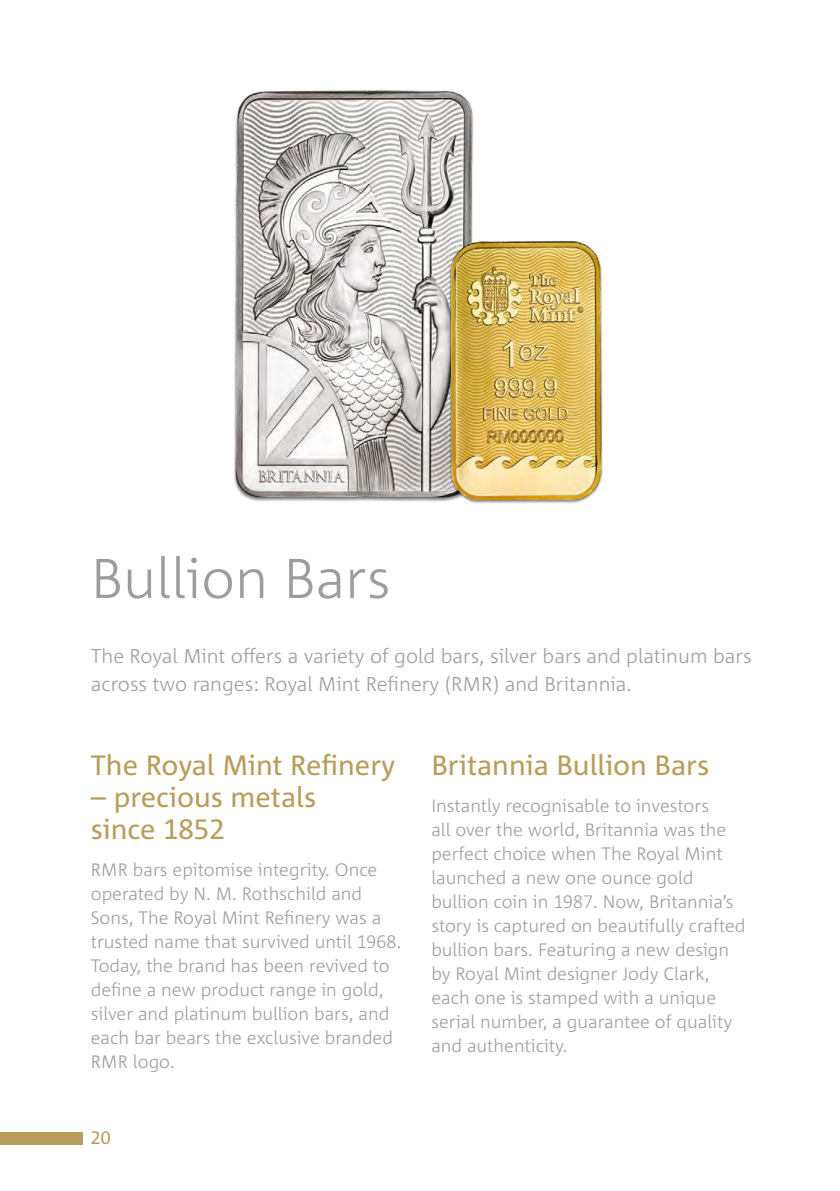
<style>
.page{position:relative;width:840px;height:1191px;background:#fff}
.page>*{position:absolute;margin:0;border:0;box-sizing:border-box;transform-origin:0 0}
.t1{font:300 56px "Corpid C3";color:#9d9d9c}
.t2{font:28px/32px "Corpid C3";color:#b99d5d}
.t3{font:300 20px/28px "Corpid C3";color:#9d9d9c}
.t4{font:300 18px/24px "Corpid C3";color:#9d9d9c}
.t5{font:18px "Corpid C3";color:#b99d5d}
</style>
<div class="page">
<img style="left:234px;top:90px;width:239px;height:412px">
<div style="left:448px;top:242px;width:155px;height:262px;background:#000;opacity:.5"></div>
<img style="left:449px;top:232px;width:154px;height:267px">
<div style="left:0;top:1131px;width:83px;height:13px;background:#b99d5d"></div>
<h1 class="t1" style="left:91px;top:543px;width:301px">Bullion Bars</h1>
<p class="t3" style="left:91px;top:641px;width:662px">The Royal Mint offers a variety of gold bars, silver bars and platinum bars across two ranges: Royal Mint Refinery (RMR) and Britannia.</p>
<h2 class="t2" style="left:91px;top:748px;width:306px">The Royal Mint Refinery</h2>
<h2 class="t2" style="left:91px;top:780px;width:227px">– precious metals since 1852</h2>
<p class="t4" style="left:91px;top:856px;width:312px">RMR bars epitomise integrity. Once operated by N. M. Rothschild and<br>Sons, The Royal Mint Refinery was a trusted name that survived until 1968.<br>Today, the brand has been revived to define a new product range in gold, silver and platinum bullion bars, and each bar bears the exclusive branded<br>RMR logo.</p>
<p class="t5" style="left:91px;top:1126px;width:21px">20</p>
<h2 class="t2" style="left:431px;top:748px;width:279px">Britannia Bullion Bars</h2>
<p class="t4" style="left:431px;top:792px;width:315px">Instantly recognisable to investors<br>all over the world, Britannia was the perfect choice when The Royal Mint launched a new one ounce gold bullion coin in 1987. Now, Britannia’s story is captured on beautifully crafted bullion bars. Featuring a new design by Royal Mint designer Jody Clark, each one is stamped with a unique serial number, a guarantee of quality and authenticity.</p>
</div>
